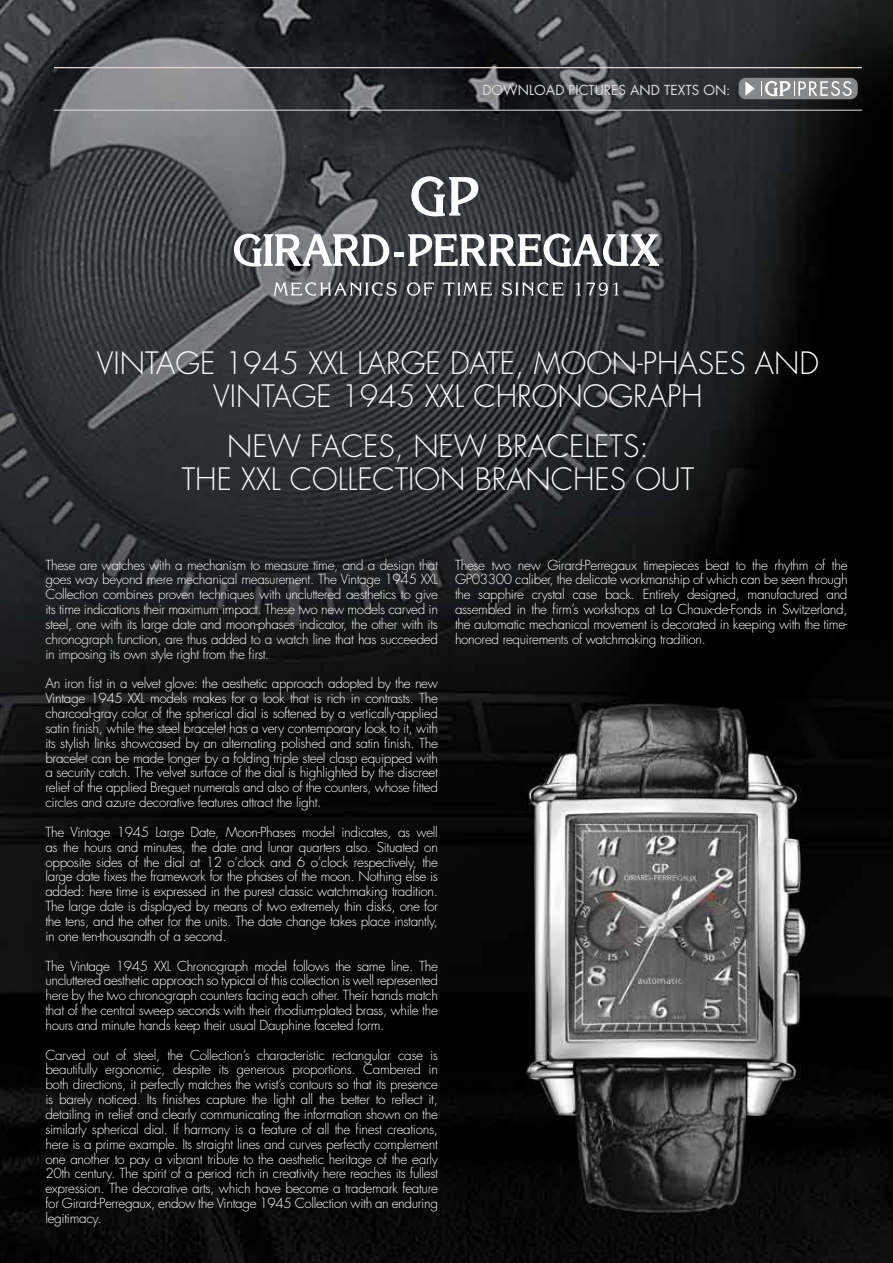
<style>
.page{position:relative;width:893px;height:1263px;background:#fff}
.page>*{position:absolute;margin:0;border:0;box-sizing:border-box;transform-origin:0 0}
.t1{font:300 30px/33px "Futura LT";color:#fff;text-align:center}
.t2{font:300 13.5px/14.9px "Futura LT";letter-spacing:-.025em;color:#fff;text-align:justify}
.t3{font:13.5px "Futura LT";color:#e1dde2}
</style>
<div class="page">
<img style="left:1px;top:1px;width:891px;height:1261px">
<svg style="left:234px;top:234px;width:155px;height:33px"></svg>
<hr style="left:394px;top:253px;width:10px;height:4px;background:#fff">
<svg style="left:408px;top:234px;width:251px;height:33px"></svg>
<svg style="left:411px;top:176px;width:67px;height:40px"></svg>
<svg style="left:273px;top:282px;width:124px;height:14px;background:#7f8084"></svg>
<svg style="left:407px;top:282px;width:27px;height:14px"></svg>
<svg style="left:444px;top:283px;width:48px;height:12px"></svg>
<svg style="left:502px;top:282px;width:61px;height:14px"></svg>
<svg style="left:575px;top:283px;width:6px;height:12px"></svg>
<svg style="left:587px;top:282px;width:32px;height:14px"></svg>
<div style="left:739px;top:78px;width:119px;height:21px;background:#87888a;border-radius:7px"></div>
<svg style="left:745px;top:81px;width:10px;height:15px"></svg>
<svg style="left:761px;top:81px;width:91px;height:15px"></svg>
<hr style="left:54px;top:110px;width:808px;height:1px;background:#e1dde2">
<hr style="left:54px;top:67px;width:808px;height:1px;background:#e1dde2">
<p class="t3" style="left:482px;top:82px;width:250px">DOWNLOAD PICTURES AND TEXTS ON:</p>
<h1 class="t1" style="left:97px;top:347px;width:724px">Vintage 1945 XXL large date, Moon-Phases and<br>Vintage 1945 XXL Chronograph</h1>
<h1 class="t1" style="left:182px;top:430px;width:514px">N ew fac es, new brac elets:<br>the XXL Collection branc hes out</h1>
<p class="t2" style="left:45px;top:557px;width:394px">These are watches with a mechanism to measure time, and a design that goes way beyond mere mechanical measurement. The Vintage 1945 XXL Collection combines proven techniques with uncluttered aesthetics to give its time indications their maximum impact. These two new models carved in steel, one with its large date and moon-phases indicator, the other with its chronograph function, are thus added to a watch line that has succeeded in imposing its own style right from the first.</p>
<p class="t2" style="left:45px;top:676px;width:394px">An iron fist in a velvet glove: the aesthetic approach adopted by the new Vintage 1945 XXL models makes for a look that is rich in contrasts. The charcoal-gray color of the spherical dial is softened by a vertically-applied satin finish, while the steel bracelet has a very contemporary look to it, with its stylish links showcased by an alternating polished and satin finish. The bracelet can be made longer by a folding triple steel clasp equipped with a security catch. The velvet surface of the dial is highlighted by the discreet relief of the applied Breguet numerals and also of the counters, whose fitted circles and azure decorative features attract the light.</p>
<p class="t2" style="left:45px;top:825px;width:394px">The Vintage 1945 Large Date, Moon-Phases model indicates, as well as the hours and minutes, the date and lunar quarters also. Situated on opposite sides of the dial at 12 o’clock and 6 o’clock respectively, the large date fixes the framework for the phases of the moon. Nothing else is added: here time is expressed in the purest classic watchmaking tradition.<br>The large date is displayed by means of two extremely thin disks, one for the tens, and the other for the units. The date change takes place instantly, in one ten-thousandth of a second.</p>
<p class="t2" style="left:45px;top:958px;width:394px">The Vintage 1945 XXL Chronograph model follows the same line. The uncluttered aesthetic approach so typical of this collection is well represented here by the two chronograph counters facing each other. Their hands match that of the central sweep seconds with their rhodium-plated brass, while the hours and minute hands keep their usual Dauphine faceted form.</p>
<p class="t2" style="left:45px;top:1048px;width:394px">Carved out of steel, the Collection’s characteristic rectangular case is beautifully ergonomic, despite its generous proportions. Cambered in both directions, it perfectly matches the wrist’s contours so that its presence is barely noticed. Its finishes capture the light all the better to reflect it, detailing in relief and clearly communicating the information shown on the similarly spherical dial. If harmony is a feature of all the finest creations, here is a prime example. Its straight lines and curves perfectly complement one another to pay a vibrant tribute to the aesthetic heritage of the early 20th century. The spirit of a period rich in creativity here reaches its fullest expression. The decorative arts, which have become a trademark feature for Girard-Perregaux, endow the Vintage 1945 Collection with an enduring legitimacy.</p>
<p class="t2" style="left:455px;top:557px;width:394px">These two new Girard-Perregaux timepieces beat to the rhythm of the GP03300 caliber, the delicate workmanship of which can be seen through the sapphire crystal case back. Entirely designed, manufactured and assembled in the firm’s workshops at La Chaux-de-Fonds in Switzerland, the automatic mechanical movement is decorated in keeping with the time&shy;honored requirements of watchmaking tradition.</p>
</div>
